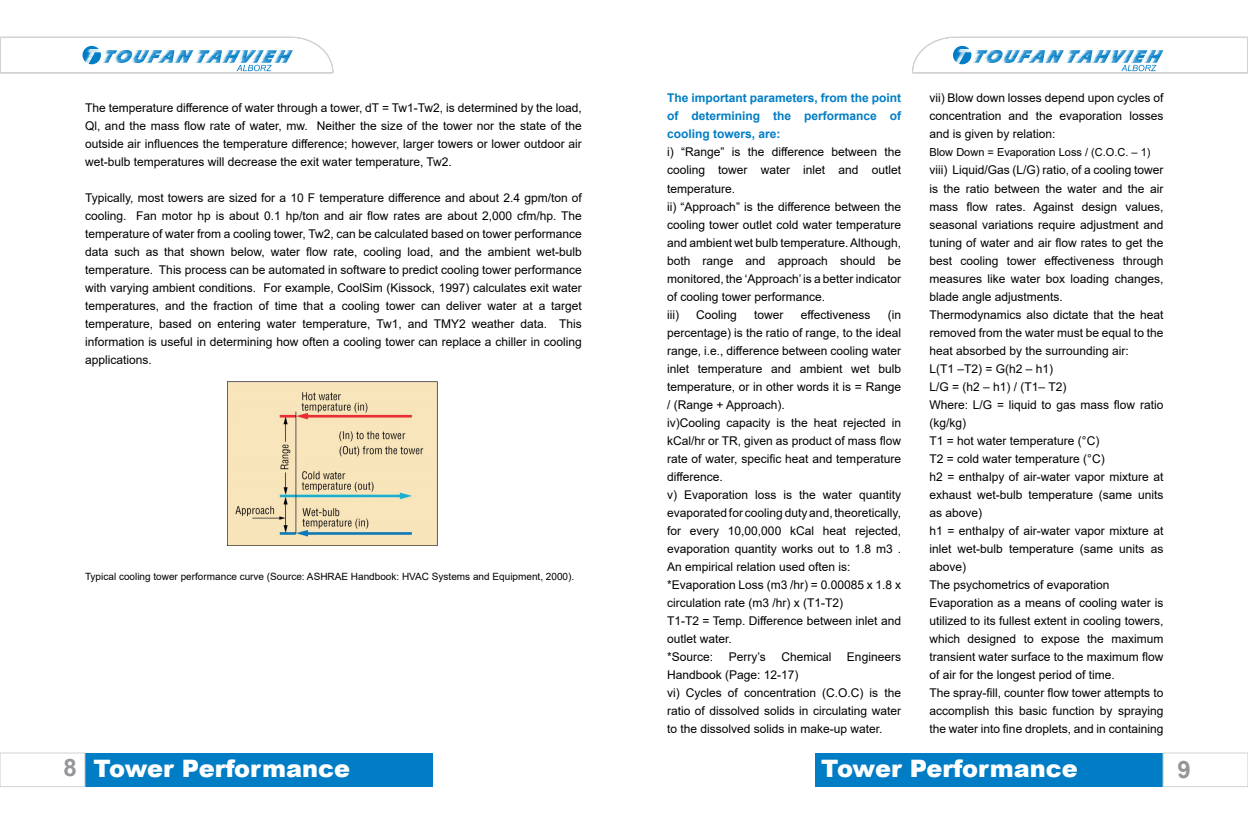
<style>
.page{position:relative;width:1248px;height:823px;background:#fff}
.page>*{position:absolute;margin:0;border:0;box-sizing:border-box;transform-origin:0 0}
.t1{font:900 24px "Arial";color:#fff}
.t2{font:700 24px "Arial";color:#939598}
.t3{font:12px/18px "Arial";color:#000}
.t4{font:700 12px/18px "Arial";color:#007dc5;text-align:justify}
.t5{font:11px "Arial";color:#000}
.t6{font:10px "Arial";color:#000}
.s1{font-weight:700;color:#939598}
</style>
<div class="page">
<img style="left:228px;top:381px;width:209px;height:163px">
<svg style="left:912px;top:37px;width:335px;height:36px"></svg>
<svg style="left:0;top:37px;width:333px;height:36px"></svg>
<div style="left:31px;top:752px;width:401px;height:34px;background:#007dc5"></div>
<div style="left:0;top:752px;width:85px;height:34px;background:#fff"></div>
<div style="left:0;top:752px;width:85px;height:34px;border:1px solid #d1d3d4"></div>
<div style="left:815px;top:752px;width:401px;height:34px;background:#007dc5"></div>
<div style="left:1162px;top:752px;width:85px;height:34px;background:#fff"></div>
<div style="left:1162px;top:752px;width:85px;height:34px;border:1px solid #d1d3d4"></div>
<p class="t3" style="left:85px;top:98px;width:498px;text-align:justify">The temperature difference of water through a tower, dT = Tw1-Tw2, is determined by the load, Ql, and the mass flow rate of water, mw. Neither the size of the tower nor the state of the outside air influences the temperature difference; however, larger towers or lower outdoor air wet-bulb temperatures will decrease the exit water temperature, Tw2.</p>
<p class="t3" style="left:85px;top:188px;width:498px;text-align:justify">Typically, most towers are sized for a 10 F temperature difference and about 2.4 gpm/ton of cooling. Fan motor hp is about 0.1 hp/ton and air flow rates are about 2,000 cfm/hp. The temperature of water from a cooling tower, Tw2, can be calculated based on tower performance data such as that shown below, water flow rate, cooling load, and the ambient wet-bulb temperature. This process can be automated in software to predict cooling tower performance with varying ambient conditions. For example, CoolSim (Kissock, 1997) calculates exit water temperatures, and the fraction of time that a cooling tower can deliver water at a target temperature, based on entering water temperature, Tw1, and TMY2 weather data. This information is useful in determining how often a cooling tower can replace a chiller in cooling applications.</p>
<p class="t6" style="left:85px;top:569px;width:490px">Typical cooling tower performance curve (Source: ASHRAE Handbook: HVAC Systems and Equipment, 2000).</p>
<p class="t4" style="left:667px;top:89px;width:235px">The important parameters, from the point of determining the performance of cooling towers, are:</p>
<p class="t3" style="left:667px;top:143px;width:235px">i) “Range” is the difference between the cooling tower water inlet and outlet temperature.<br>ii) “Approach” is the difference between the cooling tower outlet cold water temperature and ambient wet bulb temperature. Although, both range and approach should be monitored, the ‘Approach’ is a better indicator of cooling tower performance.<br>iii)</p>
<p class="t3" style="left:667px;top:305px;width:235px;text-indent:221px">(in percentage) is the ratio of range, to the ideal range, i.e., difference between cooling water inlet temperature and ambient wet bulb temperature, or in other words it is = Range / (Range + Approach).<br>iv)Cooling capacity is the heat rejected in kCal/hr or TR, given as product of mass flow rate of water, specific heat and temperature difference.<br>v) Evaporation loss is the water quantity evaporated for cooling duty and, theoretically, for every 10,00,000 kCal heat rejected, evaporation quantity works out to 1.8 m3 .<br>An empirical relation used often is: *Evaporation Loss (m3 /hr) = 0.00085 x 1.8 x circulation rate (m3 /hr) x (T1-T2)<br>T1-T2 = Temp. Difference between inlet and outlet water.<br>*Source:</p>
<p class="t3" style="left:696px;top:305px;width:42px">Cooling</p>
<p class="t3" style="left:754px;top:305px;width:31px">tower</p>
<p class="t3" style="left:800px;top:305px;width:71px">effectiveness</p>
<p class="t3" style="left:728px;top:647px;width:39px">Perry’s</p>
<p class="t3" style="left:781px;top:647px;width:52px">Chemical</p>
<p class="t3" style="left:846px;top:647px;width:56px">Engineers</p>
<p class="t3" style="left:667px;top:665px;width:235px">Handbook (Page: 12-17)<br>vi) Cycles of concentration (C.O.C) is the ratio of dissolved solids in circulating water to the dissolved solids in make-up water.</p>
<p class="t3" style="left:929px;top:89px;width:235px;text-align:justify">vii) Blow down losses depend upon cycles of concentration and the evaporation losses and is given by relation:</p>
<p class="t5" style="left:929px;top:145px;width:223px">Blow Down = Evaporation Loss / (C.O.C. – 1)</p>
<p class="t3" style="left:929px;top:161px;width:235px">viii) Liquid/Gas (L/G) ratio, of a cooling tower is the ratio between the water and the air mass flow rates. Against design values, seasonal variations require adjustment and tuning of water and air flow rates to get the best cooling tower effectiveness through measures like water box loading changes, blade angle adjustments.<br>Thermodynamics also dictate that the heat removed from the water must be equal to the heat absorbed by the surrounding air:<br>L(T1 –T2) = G(h2 – h1)<br>L/G = (h2 – h1) / (T1– T2)<br>Where: L/G = liquid to gas mass flow ratio (kg/kg)<br>T1 = hot water temperature (°C)<br>T2 = cold water temperature (°C)<br>h2 = enthalpy of air-water vapor mixture at exhaust wet-bulb temperature (same units as above)<br>h1 = enthalpy of air-water vapor mixture at inlet wet-bulb temperature (same units as above)<br>The psychometrics of evaporation Evaporation as a means of cooling water is utilized to its fullest extent in cooling towers, which designed to expose the maximum transient water surface to the maximum flow of air for the longest period of time.<br>The spray-fill, counter flow tower attempts to accomplish this basic function by spraying the water into fine droplets, and in containing</p>
<h1 class="t1" style="left:63px;top:750px;width:288px"><span class="s1">8</span> Tower Performance</h1>
<h1 class="t1" style="left:821px;top:750px;width:258px">Tower Performance</h1>
<h1 class="t2" style="left:1177px;top:751px;width:15px">9</h1>
</div>
